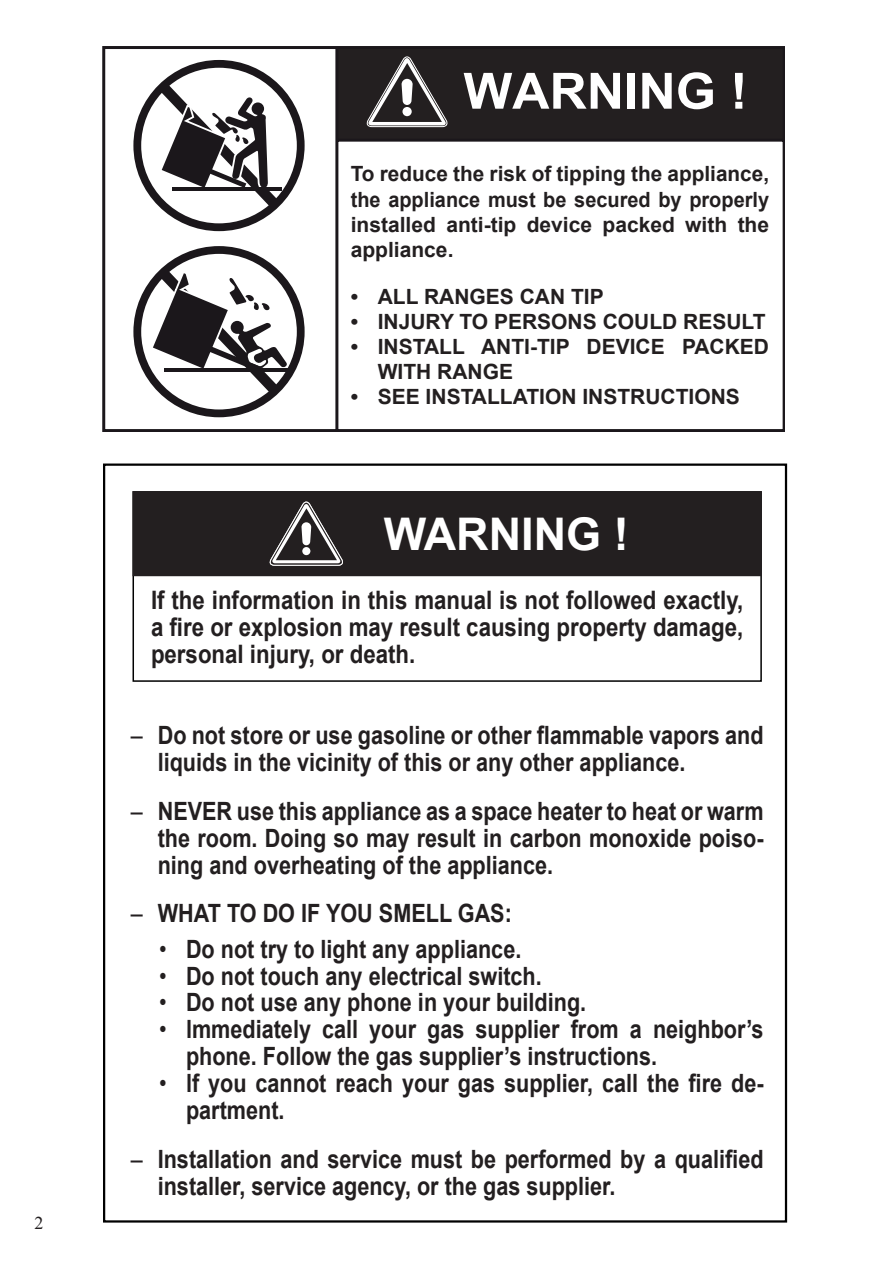
<style>
.page{position:relative;width:893px;height:1263px;background:#fff}
.page>*{position:absolute;margin:0;border:0;box-sizing:border-box;transform-origin:0 0}
.t1{font:700 49.95px "Arial";color:#fff}
.t2{font:700 45px "Arial";color:#fff}
.t3{font:700 25.35px/27px "Arial";color:#231f20;text-align:justify;scale:.88 1}
.t4{font:700 25.2px/27px "Arial";color:#231f20;scale:.86 1}
.t5{font:700 21px/25.2px "Arial";color:#231f20;text-align:justify}
.t6{font:18px "Times New Roman";color:#231f20}
.s1{font-weight:400}
</style>
<div class="page">
<svg style="left:103px;top:47px;width:682px;height:384px"></svg>
<svg style="left:366px;top:56px;width:83px;height:71px"></svg>
<div style="left:133px;top:491px;width:629px;height:191px;border:2px solid #000"></div>
<div style="left:134px;top:492px;width:627px;height:83px;background:#231f20"></div>
<div style="left:133px;top:491px;width:629px;height:85px;border:2px solid #231f20"></div>
<svg style="left:269px;top:501px;width:74px;height:65px"></svg>
<p class="t6" style="left:34px;top:1210px;width:10px">2</p>
<h1 class="t1" style="left:463px;top:58px;width:286px">WARNING !</h1>
<p class="t5" style="left:351px;top:162px;width:420px">To reduce the risk of tipping the appliance, the appliance must be secured by properly installed anti-tip device packed with the appliance.</p>
<p class="t5" style="left:351px;top:284px;width:254px">• ALL RANGES CAN TIP</p>
<p class="t5" style="left:351px;top:309px;width:416px">• INJURY TO PERSONS COULD RESULT</p>
<p class="t5" style="left:378px;top:335px;width:393px;text-indent:-27px">• INSTALL ANTI-TIP DEVICE PACKED<br>WITH RANGE</p>
<p class="t5" style="left:351px;top:385px;width:391px">• SEE INSTALLATION INSTRUCTIONS</p>
<h2 class="t2" style="left:384px;top:504px;width:246px">WARNING !</h2>
<p class="t3" style="left:151px;top:588px;width:675px">If the information in this manual is not followed exactly, a fire or explosion may result causing property damage, personal injury, or death.</p>
<p class="t4" style="left:158px;top:723px;width:706px;text-indent:-27px"><span class="s1">–</span> Do not store or use gasoline or other flammable vapors and liquids in the vicinity of this or any other appliance.</p>
<p class="t4" style="left:158px;top:798px;width:706px;text-align:justify;text-indent:-27px"><span class="s1">–</span> NEVER use this appliance as a space heater to heat or warm the room. Doing so may result in carbon monoxide poiso&shy;ning and overheating of the appliance.</p>
<p class="t4" style="left:131px;top:900px;width:445px"><span class="s1">–</span> WHAT TO DO IF YOU SMELL GAS:</p>
<p class="t4" style="left:159px;top:936px;width:423px"><span class="s1">•</span> Do not try to light any appliance.</p>
<p class="t4" style="left:159px;top:963px;width:447px"><span class="s1">•</span> Do not touch any electrical switch.</p>
<p class="t4" style="left:159px;top:990px;width:498px"><span class="s1">•</span> Do not use any phone in your building.</p>
<p class="t4" style="left:186px;top:1017px;width:673px;text-indent:-27px"><span class="s1">•</span> lmmediately call your gas supplier from a neighbor’s phone. Follow the gas supplier’s instructions.</p>
<p class="t4" style="left:186px;top:1071px;width:673px;text-indent:-27px"><span class="s1">•</span> lf you cannot reach your gas supplier, call the fire de&shy;partment.</p>
<p class="t4" style="left:158px;top:1146px;width:706px;text-indent:-27px"><span class="s1">–</span> Installation and service must be performed by a qualified installer, service agency, or the gas supplier.</p>
</div>
